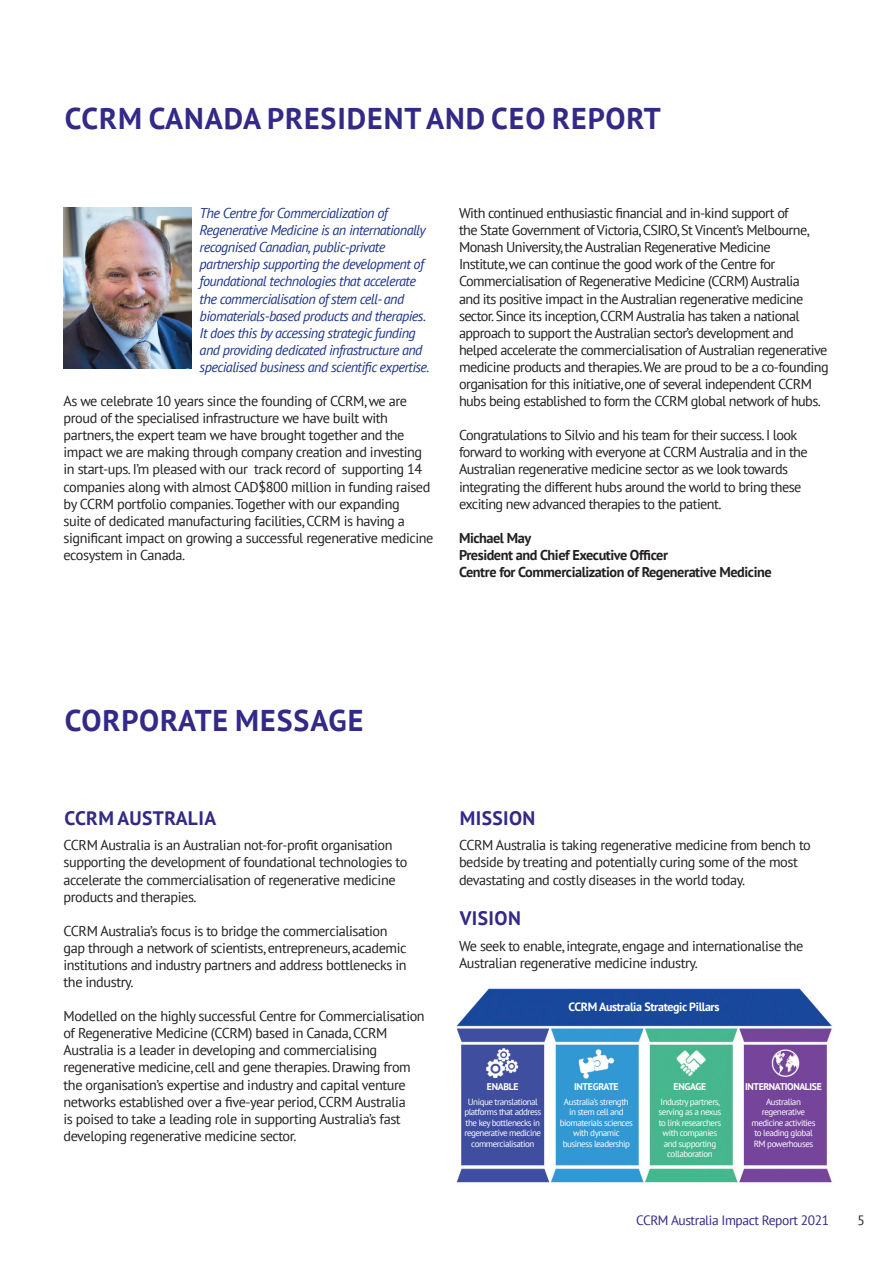
<style>
.page{position:relative;width:893px;height:1263px;background:#fff}
.page>*{position:absolute;margin:0;border:0;box-sizing:border-box;transform-origin:0 0}
.t1{font:700 30px "PT Sans";letter-spacing:.03em;color:#332986}
.t2{font:700 19.5px "PT Sans";letter-spacing:.02em;color:#332986}
.t3{font:14.25px/17.1px "PT Sans";letter-spacing:-.03em;color:#231f20}
.t4{font:italic 14.25px/17.1px "PT Sans";letter-spacing:-.04em;color:#1e358b}
.t5{font:700 14.25px/17.1px "PT Sans";letter-spacing:-.03em;color:#231f20}
.t6{font:13.5px "PT Sans";letter-spacing:-.03em;color:#332986}
.t7{font:13.5px "PT Sans";color:#231f20}
.t8{font:700 12px "PT Sans";letter-spacing:-.03em;color:#fff}
.t9{font:700 9.75px "PT Sans";letter-spacing:-.04em;color:#fff}
.t10{font:9px/10.5px "PT Sans";letter-spacing:-.05em;color:#fff;text-align:center}
</style>
<div class="page">
<img style="left:64px;top:207px;width:127px;height:162px">
<img style="left:456px;top:988px;width:376px;height:195px">
<h1 class="t1" style="left:65px;top:98px;width:598px">CCRM CANADA PRESIDENT AND CEO REPORT</h1>
<p class="t4" style="left:200px;top:204px;width:231px">The Centre for Commercialization of Regenerative Medicine is an internationally recognised Canadian, public-private partnership supporting the development of foundational technologies that accelerate the commercialisation of stem cell- and biomaterials-based products and therapies.<br>It does this by accessing strategic funding and providing dedicated infrastructure and specialised business and scientific expertise.</p>
<p class="t3" style="left:64px;top:392px;width:371px">As we celebrate 10 years since the founding of CCRM, we are proud of the specialised infrastructure we have built with partners, the expert team we have brought together and the impact we are making through company creation and investing in start-ups. I’m pleased with our track record of supporting 14 companies along with almost CAD$800 million in funding raised by CCRM portfolio companies. Together with our expanding<br>suite of dedicated manufacturing facilities, CCRM is having a significant impact on growing a successful regenerative medicine ecosystem in Canada.</p>
<p class="t3" style="left:459px;top:204px;width:371px">With continued enthusiastic financial and in-kind support of<br>the State Government of Victoria, CSIRO, St Vincent’s Melbourne, Monash University, the Australian Regenerative Medicine<br>Institute, we can continue the good work of the Centre for Commercialisation of Regenerative Medicine (CCRM) Australia<br>and its positive impact in the Australian regenerative medicine sector. Since its inception, CCRM Australia has taken a national approach to support the Australian sector’s development and helped accelerate the commercialisation of Australian regenerative medicine products and therapies. We are proud to be a co-founding organisation for this initiative, one of several independent CCRM hubs being established to form the CCRM global network of hubs.</p>
<p class="t3" style="left:459px;top:426px;width:350px">Congratulations to Silvio and his team for their success. I look forward to working with everyone at CCRM Australia and in the Australian regenerative medicine sector as we look towards integrating the different hubs around the world to bring these exciting new advanced therapies to the patient.</p>
<p class="t5" style="left:459px;top:529px;width:314px">Michael May<br>President and Chief Executive Officer<br>Centre for Commercialization of Regenerative Medicine</p>
<h1 class="t1" style="left:65px;top:700px;width:300px">CORPORATE MESSAGE</h1>
<h2 class="t2" style="left:64px;top:805px;width:153px">CCRM AUSTRALIA</h2>
<p class="t3" style="left:64px;top:836px;width:345px">CCRM Australia is an Australian not-for-profit organisation supporting the development of foundational technologies to accelerate the commercialisation of regenerative medicine products and therapies.</p>
<p class="t3" style="left:64px;top:922px;width:345px">CCRM Australia’s focus is to bridge the commercialisation gap through a network of scientists, entrepreneurs, academic institutions and industry partners and address bottlenecks in the industry.</p>
<p class="t3" style="left:64px;top:1007px;width:363px">Modelled on the highly successful Centre for Commercialisation of Regenerative Medicine (CCRM) based in Canada, CCRM Australia is a leader in developing and commercialising regenerative medicine, cell and gene therapies. Drawing from the organisation’s expertise and industry and capital venture networks established over a five-year period, CCRM Australia<br>is poised to take a leading role in supporting Australia’s fast developing regenerative medicine sector.</p>
<h2 class="t2" style="left:460px;top:805px;width:77px">MISSION</h2>
<p class="t3" style="left:459px;top:836px;width:353px">CCRM Australia is taking regenerative medicine from bench to bedside by treating and potentially curing some of the most devastating and costly diseases in the world today.</p>
<h2 class="t2" style="left:460px;top:905px;width:63px">VISION</h2>
<p class="t3" style="left:459px;top:937px;width:346px">We seek to enable, integrate, engage and internationalise the<br>Australian regenerative medicine industry.</p>
<p class="t8" style="left:568px;top:999px;width:152px">CCRM Australia Strategic Pillars</p>
<p class="t9" style="left:487px;top:1080px;width:33px">ENABLE</p>
<p class="t10" style="left:464px;top:1096px;width:78px">Unique translational platforms that address the key bottlenecks in regenerative medicine commercialisation</p>
<p class="t9" style="left:574px;top:1080px;width:46px">INTEGRATE</p>
<p class="t10" style="left:560px;top:1096px;width:75px">Australia’s strength in stem cell and biomaterials sciences with dynamic business leadership</p>
<p class="t9" style="left:674px;top:1080px;width:34px">ENGAGE</p>
<p class="t10" style="left:658px;top:1096px;width:64px">Industry partners, serving as a nexus to link researchers with companies and supporting collaboration</p>
<p class="t9" style="left:745px;top:1080px;width:78px">INTERNATIONALISE</p>
<p class="t10" style="left:751px;top:1096px;width:65px">Australian regenerative medicine activities to leading global<br>RM powerhouses</p>
<p class="t6" style="left:636px;top:1212px;width:195px">CCRM Australia Impact Report 2021</p>
<p class="t7" style="left:857px;top:1212px;width:9px">5</p>
</div>
